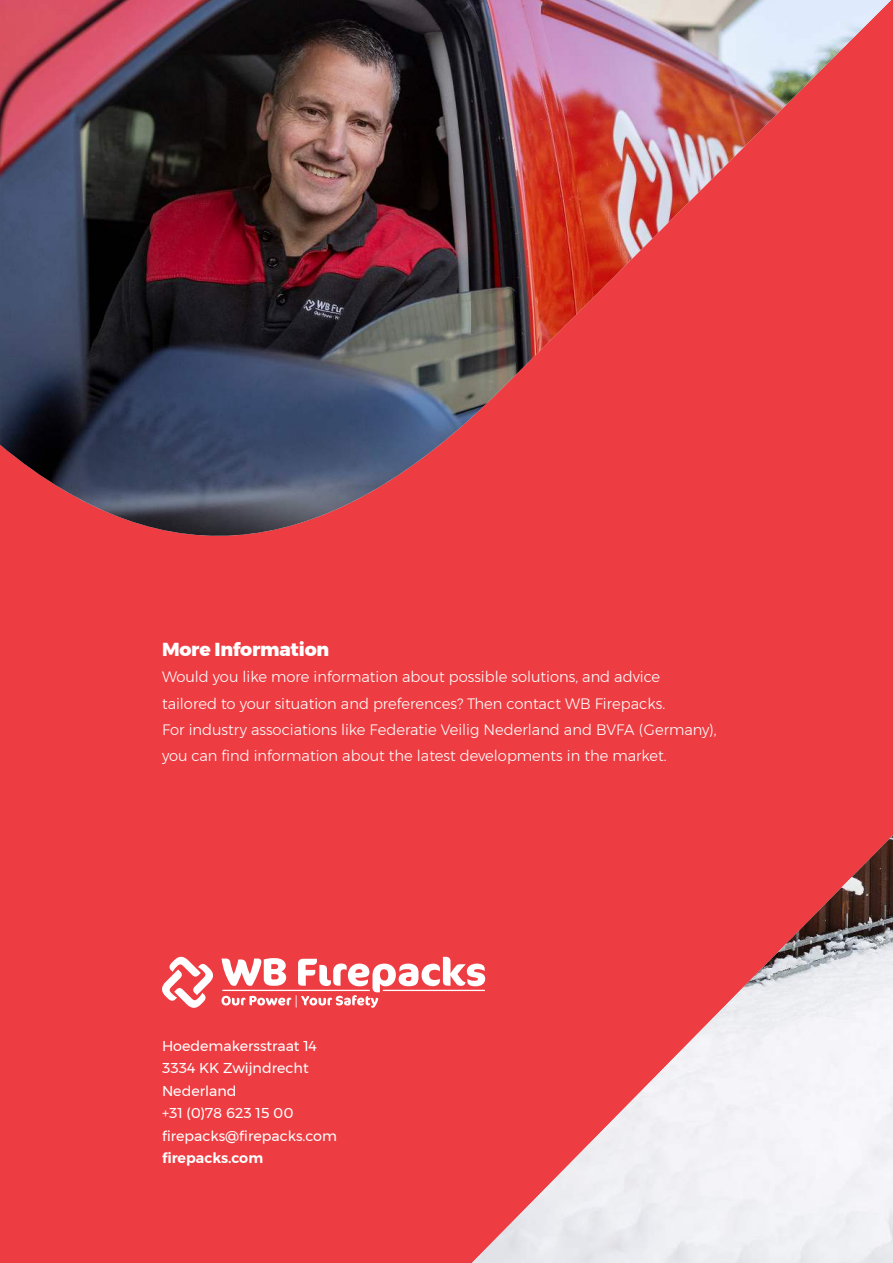
<style>
.page{position:relative;width:893px;height:1263px;background:#ee3d42}
.page>*{position:absolute;margin:0;border:0;box-sizing:border-box;transform-origin:0 0}
.t1{font:800 18.75px "Montserrat";letter-spacing:-.01em;color:#fff}
.t2{font:300 15px/26.2px "Montserrat";color:#fff}
.t3{font:14.25px/22.5px "Montserrat";color:#fff}
.t4{font:600 14.25px "Montserrat";color:#fff}
</style>
<div class="page">
<svg style="left:162px;top:956px;width:51px;height:52px"></svg>
<svg style="left:221px;top:957px;width:238px;height:51px"></svg>
<hr style="left:222px;top:990px;width:148px;height:1px;background:#fff">
<hr style="left:383px;top:990px;width:102px;height:1px;background:#fff">
<img style="left:0;top:0;width:891px;height:536px">
<svg style="left:459px;top:450px;width:432px;height:540px"></svg>
<img style="left:472px;top:835px;width:421px;height:428px">
<p class="t1" style="left:162px;top:641px;width:169px">More Information</p>
<p class="t2" style="left:162px;top:664px;width:556px">Would you like more information about possible solutions, and advice tailored to your situation and preferences? Then contact WB Firepacks.<br>For industry associations like Federatie Veilig Nederland and BVFA (Germany), you can find information about the latest developments in the market.</p>
<p class="t3" style="left:162px;top:1035px;width:176px">Hoedemakersstraat 14<br>3334 KK Zwijndrecht<br>Nederland<br>+31 (0)78 623 15 00 firepacks@firepacks.com</p>
<p class="t4" style="left:162px;top:1147px;width:103px">firepacks.com</p>
</div>
